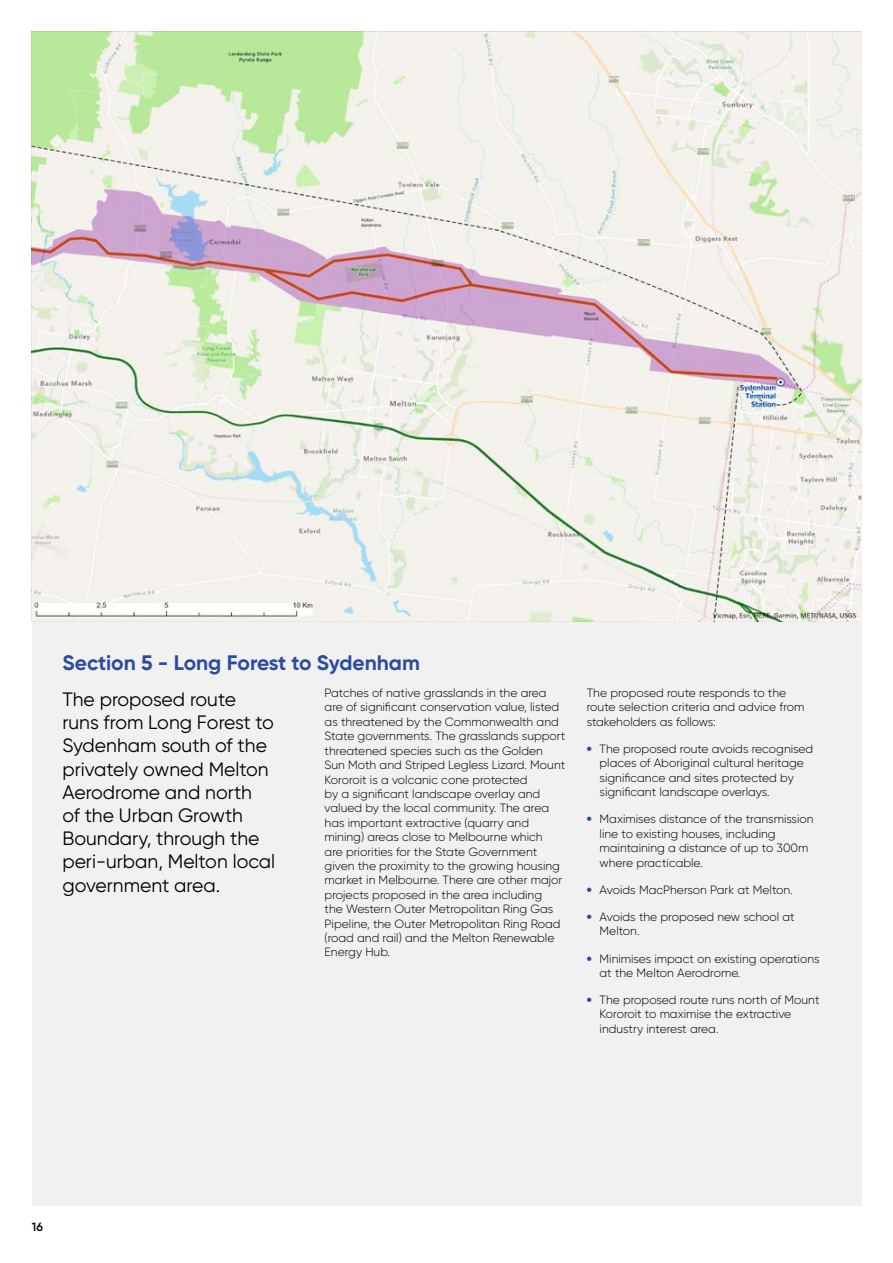
<style>
.page{position:relative;width:893px;height:1263px;background:#fff}
.page>*{position:absolute;margin:0;border:0;box-sizing:border-box;transform-origin:0 0}
.t1{font:700 21px "Gilroy";color:#2c4ba0}
.t2{font:19.35px/23.2px "Gilroy";color:#000}
.t3{font:300 12px/14.4px "Gilroy";color:#000}
.t4{font:600 12px "Gilroy";color:#000}
.s1{font-weight:800;color:#2c4ba0}
</style>
<div class="page">
<div style="left:32px;top:32px;width:829px;height:1173px;background:#f1f1f2"></div>
<img style="left:32px;top:32px;width:829px;height:590px">
<h1 class="t1" style="left:62px;top:649px;width:359px">Section 5 - Long Forest to Sydenham</h1>
<h2 class="t2" style="left:62px;top:687px;width:214px">The proposed route runs from Long Forest to<br>Sydenham south of the privately owned Melton<br>Aerodrome and north<br>of the Urban Growth<br>Boundary, through the peri-urban, Melton local government area.</h2>
<p class="t3" style="left:325px;top:685px;width:242px">Patches of native grasslands in the area are of significant conservation value, listed as threatened by the Commonwealth and State governments. The grasslands support threatened species such as the Golden Sun Moth and Striped Legless Lizard. Mount Kororoit is a volcanic cone protected<br>by a significant landscape overlay and valued by the local community. The area has important extractive (quarry and mining) areas close to Melbourne which<br>are priorities for the State Government given the proximity to the growing housing market in Melbourne. There are other major projects proposed in the area including<br>the Western Outer Metropolitan Ring Gas Pipeline, the Outer Metropolitan Ring Road (road and rail) and the Melton Renewable Energy Hub.</p>
<p class="t3" style="left:587px;top:685px;width:219px">The proposed route responds to the route selection criteria and advice from stakeholders as follows:</p>
<p class="t3" style="left:600px;top:741px;width:215px;text-indent:-13px"><span class="s1">•</span> The proposed route avoids recognised places of Aboriginal cultural heritage significance and sites protected by significant landscape overlays.</p>
<p class="t3" style="left:600px;top:812px;width:216px;text-indent:-13px"><span class="s1">•</span> Maximises distance of the transmission line to existing houses, including maintaining a distance of up to 300m where practicable.</p>
<p class="t3" style="left:587px;top:882px;width:207px"><span class="s1">•</span> Avoids MacPherson Park at Melton.</p>
<p class="t3" style="left:600px;top:909px;width:197px;text-indent:-13px"><span class="s1">•</span> Avoids the proposed new school at<br>Melton.</p>
<p class="t3" style="left:600px;top:951px;width:222px;text-indent:-13px"><span class="s1">•</span> Minimises impact on existing operations at the Melton Aerodrome.</p>
<p class="t3" style="left:600px;top:992px;width:221px;text-indent:-13px"><span class="s1">•</span> The proposed route runs north of Mount<br>Kororoit to maximise the extractive industry interest area.</p>
<p class="t4" style="left:32px;top:1219px;width:13px">16</p>
</div>
